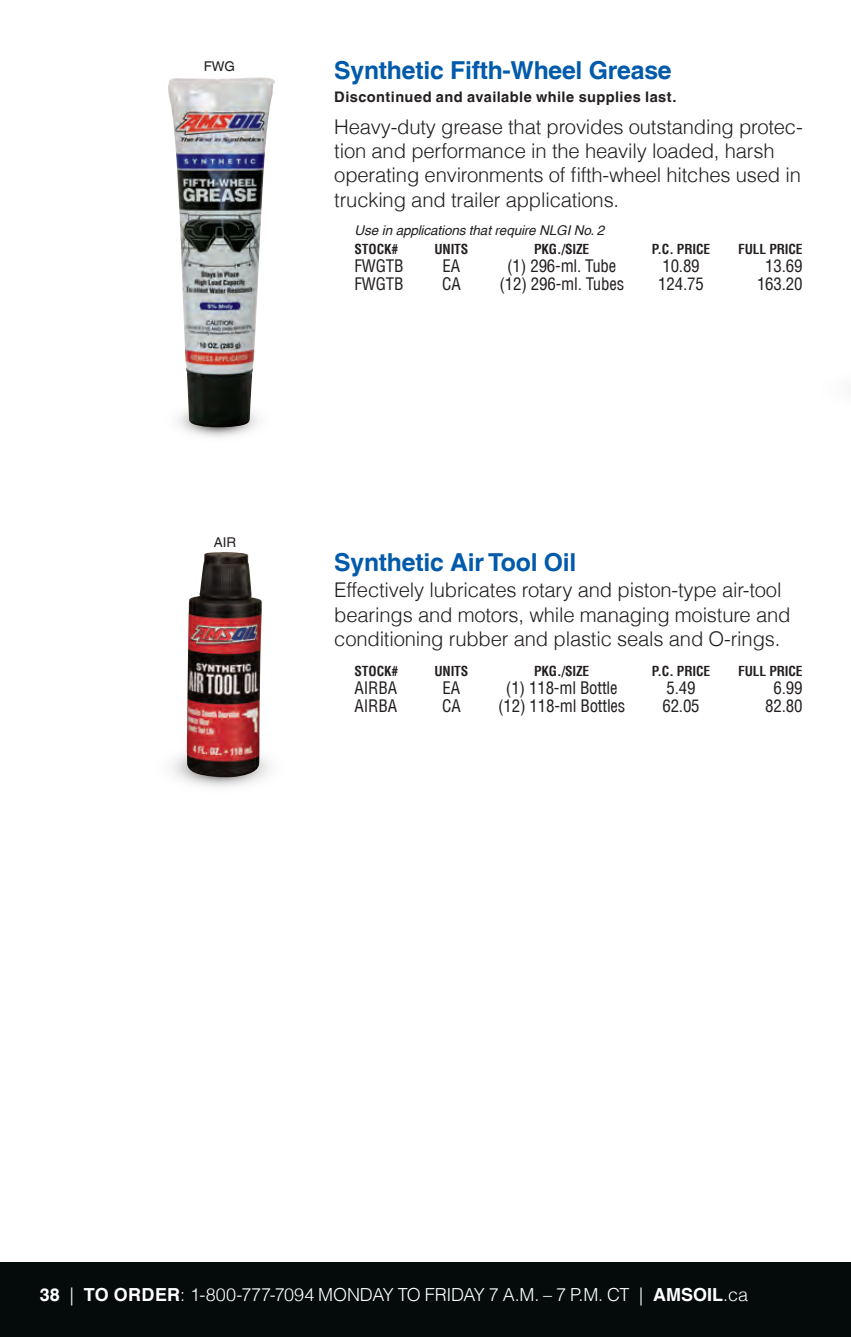
<style>
.page{position:relative;width:851px;height:1337px;background:#fff}
.page>*{position:absolute;margin:0;border:0;box-sizing:border-box;transform-origin:0 0}
.ProductName-Blue{font:700 24.75px "Helvetica LT";letter-spacing:-.01em;color:#015aaa}
.MainBodyCopy{font:300 20.25px/24.3px "Helvetica LT";letter-spacing:-.01em;color:#231f20}
.t1{font:300 18px "Helvetica LT";letter-spacing:-.01em;color:#fff}
.InfoEnd2{font:condensed 16.88px "Helvetica LT";letter-spacing:-.01em;color:#231f20}
.ProductCode{font:700 14.62px "Helvetica LT";letter-spacing:.03em;color:#231f20}
.InfoHead2{font:700 condensed 13.5px "Helvetica LT";letter-spacing:-.01em;color:#231f20}
.Tests{font:italic 13.5px "Helvetica LT";letter-spacing:-.01em;color:#231f20}
.ProductCode-2{font:13.5px "Helvetica LT";letter-spacing:-.01em;color:#231f20}
.s1{font-weight:700}
</style>
<div class="page">
<div style="left:0;top:1261px;width:850px;height:75px;background:#050a0a"></div>
<hr style="left:850px;top:1261px;width:1px;height:75px;background:#050a0a">
<img style="left:187px;top:552px;width:75px;height:225px">
<img style="left:181px;top:427px;width:73px;height:10px">
<img style="left:168px;top:77px;width:107px;height:350px">
<p class="ProductCode-2" style="left:204px;top:58px;width:33px">FWG</p>
<p class="ProductCode-2" style="left:214px;top:534px;width:24px">AIR</p>
<p class="ProductName-Blue" style="left:334px;top:55px;width:339px">Synthetic Fifth-Wheel Grease</p>
<p class="ProductCode" style="left:334px;top:88px;width:343px">Discontinued and available while supplies last.</p>
<p class="MainBodyCopy" style="left:334px;top:114px;width:470px">Heavy-duty grease that provides outstanding protec&shy;tion and performance in the heavily loaded, harsh operating environments of fifth-wheel hitches used in trucking and trailer applications.</p>
<p class="Tests" style="left:354px;top:222px;width:251px">Use in applications that require NLGI No. 2</p>
<p class="InfoHead2" style="left:354px;top:241px;width:45px">STOCK#</p>
<p class="InfoHead2" style="left:434px;top:241px;width:35px">UNITS</p>
<p class="InfoHead2" style="left:534px;top:241px;width:57px">PKG./SIZE</p>
<p class="InfoHead2" style="left:652px;top:241px;width:60px">P.C. PRICE</p>
<p class="InfoHead2" style="left:738px;top:241px;width:66px">FULL PRICE</p>
<p class="InfoEnd2" style="left:354px;top:256px;width:51px">FWGTB</p>
<p class="InfoEnd2" style="left:442px;top:256px;width:19px">EA</p>
<p class="InfoEnd2" style="left:507px;top:256px;width:111px">(1) 296-ml. Tube</p>
<p class="InfoEnd2" style="left:662px;top:256px;width:39px">10.89</p>
<p class="InfoEnd2" style="left:765px;top:256px;width:39px">13.69</p>
<p class="InfoEnd2" style="left:354px;top:274px;width:51px">FWGTB</p>
<p class="InfoEnd2" style="left:442px;top:274px;width:20px">CA</p>
<p class="InfoEnd2" style="left:499px;top:274px;width:126px">(12) 296-ml. Tubes</p>
<p class="InfoEnd2" style="left:658px;top:274px;width:47px">124.75</p>
<p class="InfoEnd2" style="left:757px;top:274px;width:47px">163.20</p>
<p class="ProductName-Blue" style="left:334px;top:547px;width:244px">Synthetic Air Tool Oil</p>
<p class="MainBodyCopy" style="left:334px;top:577px;width:457px">Effectively lubricates rotary and piston-type air-tool bearings and motors, while managing moisture and conditioning rubber and plastic seals and O-rings.</p>
<p class="InfoHead2" style="left:354px;top:662px;width:45px">STOCK#</p>
<p class="InfoHead2" style="left:434px;top:662px;width:35px">UNITS</p>
<p class="InfoHead2" style="left:534px;top:662px;width:57px">PKG./SIZE</p>
<p class="InfoHead2" style="left:652px;top:662px;width:60px">P.C. PRICE</p>
<p class="InfoHead2" style="left:738px;top:662px;width:66px">FULL PRICE</p>
<p class="InfoEnd2" style="left:354px;top:677px;width:44px">AIRBA</p>
<p class="InfoEnd2" style="left:442px;top:677px;width:19px">EA</p>
<p class="InfoEnd2" style="left:506px;top:677px;width:113px">(1) 118-ml Bottle</p>
<p class="InfoEnd2" style="left:666px;top:677px;width:31px">5.49</p>
<p class="InfoEnd2" style="left:773px;top:677px;width:31px">6.99</p>
<p class="InfoEnd2" style="left:354px;top:695px;width:44px">AIRBA</p>
<p class="InfoEnd2" style="left:442px;top:695px;width:20px">CA</p>
<p class="InfoEnd2" style="left:498px;top:695px;width:129px">(12) 118-ml Bottles</p>
<p class="InfoEnd2" style="left:662px;top:695px;width:39px">62.05</p>
<p class="InfoEnd2" style="left:765px;top:695px;width:39px">82.80</p>
<p class="t1" style="left:40px;top:1283px;width:710px"><span class="s1">38</span> | <span class="s1">TO ORDER</span>: 1-800-777-7094 MONDAY TO FRIDAY 7 A.M. – 7 P.M. CT | <span class="s1">AMSOIL</span>.ca</p>
</div>
